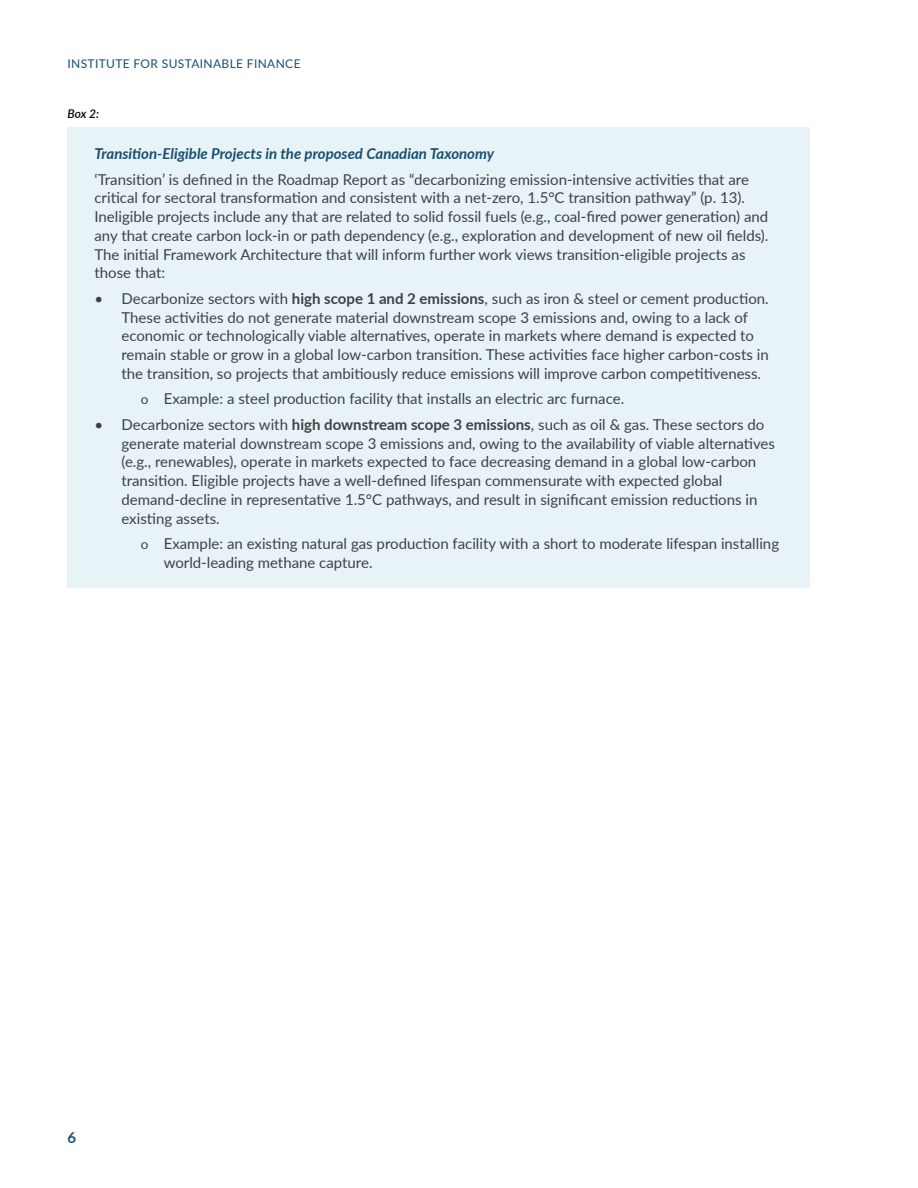
<style>
.page{position:relative;width:918px;height:1188px;background:#fff}
.page>*{position:absolute;margin:0;border:0;box-sizing:border-box;transform-origin:0 0}
.t1{font:15px/18.8px "Lato";color:#404043}
.t2{font:italic 700 15px "Lato";color:#184f6e}
.t3{font:700 15px "Lato";color:#184f6e}
.t4{font:12px "Lato";letter-spacing:.03em;color:#184f6e}
.t5{font:italic 600 12px "Lato";color:#000}
.s1{font-weight:700}
.s2{font-size:13.5px}
</style>
<div class="page">
<div style="left:68px;top:127px;width:742px;height:461px;background:#e7f3f7"></div>
<p class="t4" style="left:68px;top:55px;width:235px">INSTITUTE FOR SUSTAINABLE FINANCE</p>
<p class="t5" style="left:68px;top:105px;width:33px">Box 2:</p>
<p class="t2" style="left:94px;top:143px;width:401px">Transition-Eligible Projects in the proposed Canadian Taxonomy</p>
<p class="t1" style="left:94px;top:169px;width:676px">‘Transition’ is defined in the Roadmap Report as “decarbonizing emission-intensive activities that are critical for sectoral transformation and consistent with a net-zero, 1.5°C transition pathway” (p. 13).<br>Ineligible projects include any that are related to solid fossil fuels (e.g., coal-fired power generation) and any that create carbon lock-in or path dependency (e.g., exploration and development of new oil fields).<br>The initial Framework Architecture that will inform further work views transition-eligible projects as those that:</p>
<p class="t1" style="left:121px;top:288px;width:649px;text-indent:-27px">• Decarbonize sectors with <span class="s1">high scope 1 and 2 emissions</span>, such as iron &amp; steel or cement production.<br>These activities do not generate material downstream scope 3 emissions and, owing to a lack of economic or technologically viable alternatives, operate in markets where demand is expected to remain stable or grow in a global low-carbon transition. These activities face higher carbon-costs in the transition, so projects that ambitiously reduce emissions will improve carbon competitiveness.</p>
<p class="t1" style="left:141px;top:389px;width:485px"><span class="s2">o</span> Example: a steel production facility that installs an electric arc furnace.</p>
<p class="t1" style="left:121px;top:414px;width:655px;text-indent:-27px">• Decarbonize sectors with <span class="s1">high downstream scope 3 emissions</span>, such as oil &amp; gas. These sectors do generate material downstream scope 3 emissions and, owing to the availability of viable alternatives (e.g., renewables), operate in markets expected to face decreasing demand in a global low-carbon transition. Eligible projects have a well-defined lifespan commensurate with expected global demand-decline in representative 1.5°C pathways, and result in significant emission reductions in existing assets.</p>
<p class="t1" style="left:164px;top:534px;width:617px;text-indent:-23px"><span class="s2">o</span> Example: an existing natural gas production facility with a short to moderate lifespan installing world-leading methane capture.</p>
<p class="t3" style="left:68px;top:1126px;width:10px">6</p>
</div>
